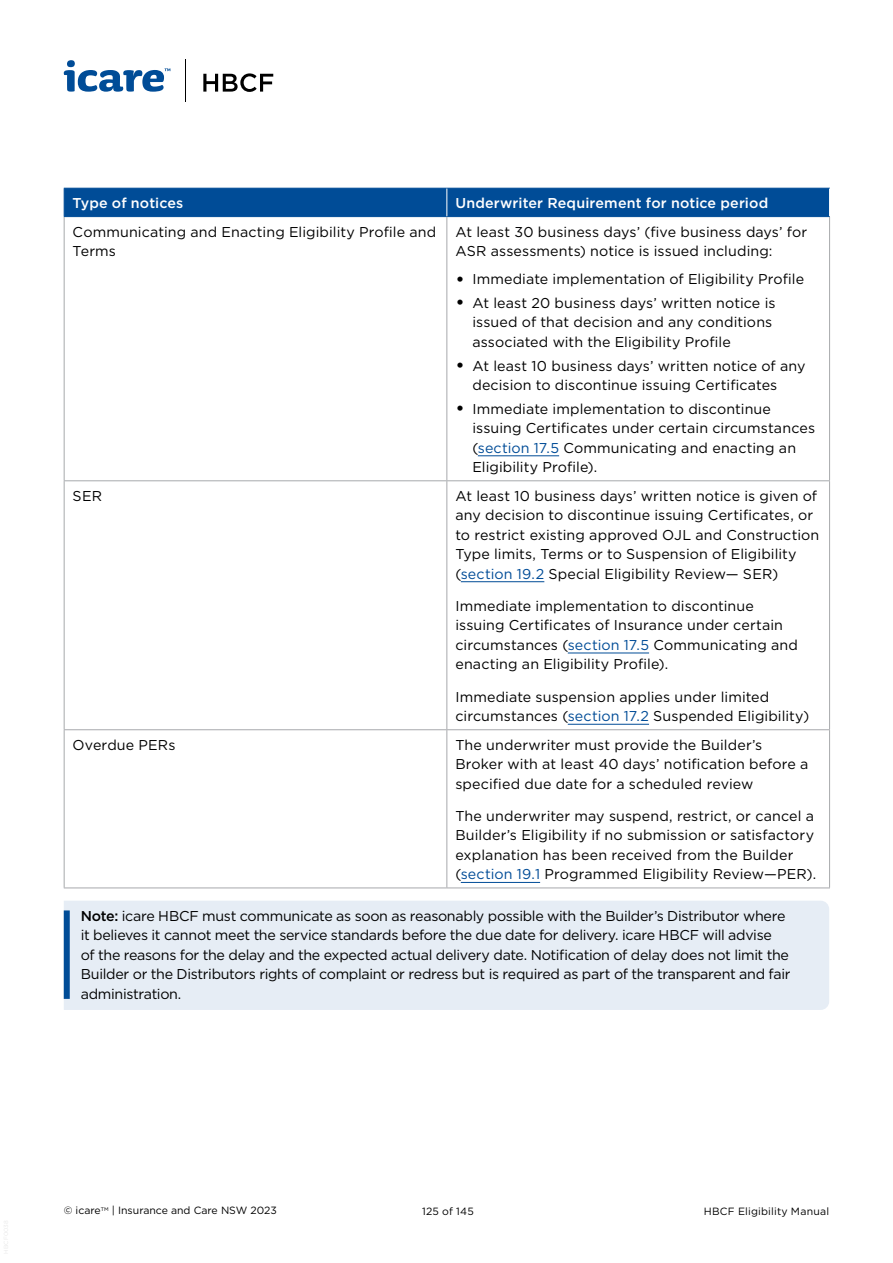
<style>
.page{position:relative;width:893px;height:1263px;background:#fff}
.page>*{position:absolute;margin:0;border:0;box-sizing:border-box;transform-origin:0 0}
.Body_Copy{font:14.25px/19.5px "Gotham";letter-spacing:.005em;color:#000}
.Note{font:14.25px/19.5px "Gotham";letter-spacing:-.015em;color:#000}
.Note-2{font:14.25px/19.5px "Gotham";letter-spacing:.005em;color:#000}
.Note-3{font:14.25px/19.5px "Gotham";letter-spacing:.01em;color:#000}
.Table_Header{font:500 14.25px "Gotham";letter-spacing:.01em;color:#fff}
.t1{font:10.5px "Gotham";letter-spacing:.01em;color:#000}
.s1{font-size:19.5px}
.s2{color:#004c97}
.s3{font-weight:500}
</style>
<div class="page">
<div style="left:64px;top:901px;width:765px;height:109px;background:#e6edf5"></div>
<div style="left:64px;top:910px;width:6px;height:89px;background:#004c97"></div>
<svg style="left:64px;top:188px;width:766px;height:29px;background:#014c97"></svg>
<hr style="left:64px;top:217px;width:1px;height:263px;background:#a7a9ac">
<hr style="left:446px;top:217px;width:1px;height:263px;background:#a7a9ac">
<hr style="left:829px;top:217px;width:1px;height:263px;background:#a7a9ac">
<hr style="left:64px;top:480px;width:383px;height:1px;background:#a7a9ac">
<hr style="left:64px;top:481px;width:1px;height:248px;background:#a7a9ac">
<hr style="left:447px;top:480px;width:383px;height:1px;background:#a7a9ac">
<hr style="left:446px;top:481px;width:1px;height:248px;background:#a7a9ac">
<hr style="left:829px;top:481px;width:1px;height:248px;background:#a7a9ac">
<hr style="left:64px;top:729px;width:383px;height:1px;background:#a7a9ac">
<hr style="left:64px;top:730px;width:1px;height:157px;background:#a7a9ac">
<hr style="left:447px;top:729px;width:383px;height:1px;background:#a7a9ac">
<hr style="left:446px;top:730px;width:1px;height:157px;background:#a7a9ac">
<hr style="left:829px;top:730px;width:1px;height:157px;background:#a7a9ac">
<hr style="left:64px;top:887px;width:383px;height:1px;background:#a7a9ac">
<hr style="left:447px;top:887px;width:383px;height:1px;background:#a7a9ac">
<hr style="left:478px;top:455px;width:81px;height:1px;background:#004c97">
<hr style="left:461px;top:581px;width:83px;height:1px;background:#004c97">
<hr style="left:568px;top:653px;width:81px;height:1px;background:#004c97">
<hr style="left:568px;top:724px;width:81px;height:1px;background:#004c97">
<hr style="left:461px;top:882px;width:79px;height:1px;background:#004c97">
<hr style="left:185px;top:60px;width:1px;height:42px;background:#000">
<svg style="left:64px;top:60px;width:106px;height:32px"></svg>
<svg style="left:203px;top:73px;width:70px;height:19px"></svg>
<p class="Table_Header" style="left:73px;top:194px;width:112px">Type of notices</p>
<p class="Table_Header" style="left:455px;top:194px;width:314px">Underwriter Requirement for notice period</p>
<p class="Body_Copy" style="left:73px;top:221px;width:365px">Communicating and Enacting Eligibility Profile and<br>Terms</p>
<p class="Body_Copy" style="left:455px;top:221px;width:353px">At least 30 business days’ (five business days’ for<br>ASR assessments) notice is issued including:</p>
<p class="Note-2" style="left:455px;top:269px;width:350px"><span class="s1">•</span> Immediate implementation of Eligibility Profile</p>
<p class="Note-2" style="left:472px;top:293px;width:305px;text-indent:-17px"><span class="s1">•</span> At least 20 business days’ written notice is issued of that decision and any conditions associated with the Eligibility Profile</p>
<p class="Note-2" style="left:472px;top:355px;width:335px;text-indent:-17px"><span class="s1">•</span> At least 10 business days’ written notice of any decision to discontinue issuing Certificates</p>
<p class="Note-3" style="left:472px;top:399px;width:344px;text-indent:-17px"><span class="s1">•</span> Immediate implementation to discontinue issuing Certificates under certain circumstances (<span class="s2">section 17.5</span> Communicating and enacting an Eligibility Profile).</p>
<p class="Body_Copy" style="left:73px;top:486px;width:31px">SER</p>
<p class="Body_Copy" style="left:455px;top:486px;width:365px">At least 10 business days’ written notice is given of any decision to discontinue issuing Certificates, or to restrict existing approved OJL and Construction Type limits, Terms or to Suspension of Eligibility (<span class="s2">section 19.2</span> Special Eligibility Review— SER)</p>
<p class="Body_Copy" style="left:455px;top:596px;width:344px">Immediate implementation to discontinue issuing Certificates of Insurance under certain circumstances (<span class="s2">section 17.5</span> Communicating and enacting an Eligibility Profile).</p>
<p class="Body_Copy" style="left:455px;top:687px;width:355px">Immediate suspension applies under limited circumstances (<span class="s2">section 17.2</span> Suspended Eligibility)</p>
<p class="Body_Copy" style="left:73px;top:734px;width:104px">Overdue PERs</p>
<p class="Body_Copy" style="left:455px;top:734px;width:355px">The underwriter must provide the Builder’s<br>Broker with at least 40 days’ notification before a specified due date for a scheduled review</p>
<p class="Body_Copy" style="left:455px;top:806px;width:362px">The underwriter may suspend, restrict, or cancel a Builder’s Eligibility if no submission or satisfactory explanation has been received from the Builder (<span class="s2">section 19.1</span> Programmed Eligibility Review—PER).</p>
<p class="Note" style="left:81px;top:905px;width:711px"><span class="s3">Note:</span> icare HBCF must communicate as soon as reasonably possible with the Builder’s Distributor where it believes it cannot meet the service standards before the due date for delivery. icare HBCF will advise<br>of the reasons for the delay and the expected actual delivery date. Notification of delay does not limit the Builder or the Distributors rights of complaint or redress but is required as part of the transparent and fair administration.</p>
<p class="t1" style="left:64px;top:1203px;width:215px">© icare<sup>TM</sup> | Insurance and Care NSW 2023</p>
<p class="t1" style="left:422px;top:1204px;width:53px">125 of 145</p>
<p class="t1" style="left:704px;top:1204px;width:127px">HBCF Eligibility Manual</p>
</div>
